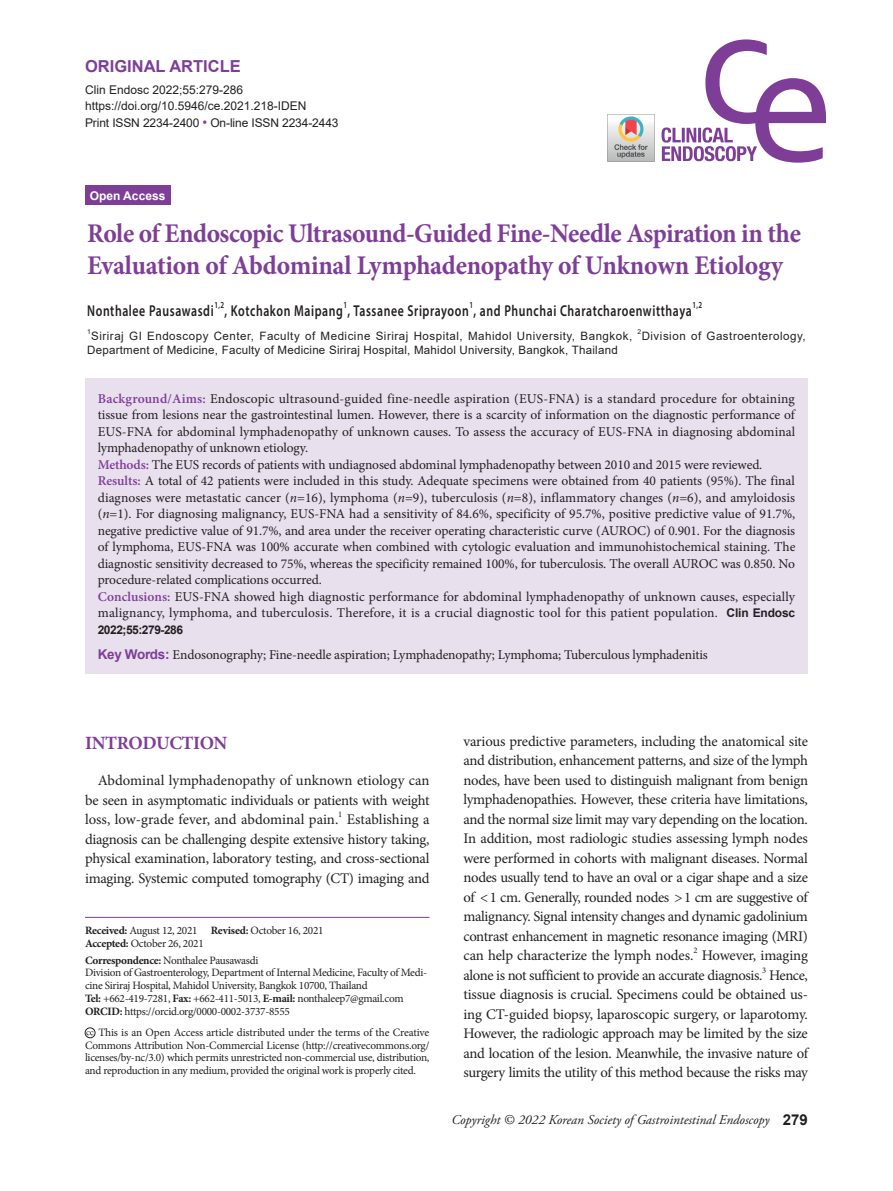
<style>
.page{position:relative;width:893px;height:1191px;background:#fff}
.page>*{position:absolute;margin:0;border:0;box-sizing:border-box;transform-origin:0 0}
.Main_Head{font:700 27px/32.4px "Minion Pro";letter-spacing:-.015em;color:#7e3e98;scale:.95 1}
.대제목{font:700 18.75px "Minion Pro";letter-spacing:-.02em;color:#7e3e98}
.ORIGINAL_ARTICLE{font:700 16.5px "Arial";color:#7e3e98}
.저자명{font:600 15.75px "Myriad Pro";letter-spacing:.05em;color:#231f20;scale:.75 1}
.본문{font:14.7px/19.5px "Minion Pro";letter-spacing:-.02em;color:#231f20;text-align:justify}
.소개_박스내용{font:13.5px/16.5px "Minion Pro";letter-spacing:-.005em;color:#231f20;text-align:justify}
.소개_박스내용_Key_words{font:13.5px "Minion Pro";letter-spacing:-.015em;color:#231f20}
.t1{font:italic 13.5px "Adobe Garamond Pro";color:#231f20}
.ORIGINAL_ARTICLE-내{font:12px "Arial";color:#231f20}
.소개_박스내용-2{font:700 12px "Arial";letter-spacing:-.04em;color:#231f20}
.Open_Access{font:700 12px "Arial";color:#fff}
.저자명_내용{font:11.55px "Arial";letter-spacing:.045em;color:#231f20}
.저자명_내용-2{font:11.55px "Arial";letter-spacing:.02em;color:#231f20}
.본문_밑_저자소개{font:11.25px/12.8px "Minion Pro";letter-spacing:-.025em;color:#231f20}
.본문_밑_저자소개2{font:11.25px/12.8px "Minion Pro";letter-spacing:-.03em;color:#231f20;text-align:justify}
.저자명-2{font:600 9.15px "Myriad Pro";color:#231f20;scale:.75 1}
.본문-2{font:8.55px "Minion Pro";color:#231f20}
.저자명_내용-3{font:6.75px "Arial";color:#231f20}
.s1{font-size:13.5px;color:#7e3e98}
.s2{font-weight:600;color:#7e3e98}
.s3{font-style:italic}
.s4{font-family:"Arial";font-weight:700;font-size:12px}
.s5{font-family:"Arial";font-weight:700;color:#7e3e98}
.s6{font-weight:700}
.s7{font-family:"Arial";font-weight:700;font-style:normal;font-size:15px}
</style>
<div class="page">
<svg style="left:661px;top:39px;width:165px;height:124px"></svg>
<div style="left:85px;top:186px;width:85px;height:19px;background:#7e3e98"></div>
<div style="left:85px;top:379px;width:723px;height:295px;background:#e9e0ee"></div>
<div style="left:85px;top:1027px;width:10px;height:10px;border:1px solid #231f20;border-radius:50%"></div>
<svg style="left:86px;top:1031px;width:8px;height:4px"></svg>
<hr style="left:85px;top:917px;width:344px;height:1px;background:#7e3e98">
<img style="left:608px;top:116px;width:46px;height:46px">
<p class="ORIGINAL_ARTICLE" style="left:85px;top:55px;width:157px">ORIGINAL ARTICLE</p>
<p class="ORIGINAL_ARTICLE-내" style="left:85px;top:82px;width:160px">Clin Endosc 2022;55:279-286</p>
<p class="ORIGINAL_ARTICLE-내" style="left:85px;top:98px;width:223px">https://doi.org/10.5946/ce.2021.218-IDEN</p>
<p class="ORIGINAL_ARTICLE-내" style="left:85px;top:114px;width:255px">Print ISSN 2234-2400 <span class="s1">•</span> On-line ISSN 2234-2443</p>
<p class="Open_Access" style="left:90px;top:187px;width:77px">Open Access</p>
<p class="Main_Head" style="left:87px;top:217px;width:753px">Role of Endoscopic Ultrasound-Guided Fine-Needle Aspiration in the<br>Evaluation of Abdominal Lymphadenopathy of Unknown Etiology</p>
<p class="저자명" style="left:87px;top:300px;width:170px">Nonthalee Pausawasdi</p>
<p class="저자명-2" style="left:214px;top:299px;width:14px">1,2</p>
<p class="저자명" style="left:224px;top:300px;width:625px">, Kotchakon Maipang , Tassanee Sriprayoon , and Phunchai Charatcharoenwitthaya</p>
<p class="저자명-2" style="left:344px;top:299px;width:6px">1</p>
<p class="저자명-2" style="left:469px;top:299px;width:6px">1</p>
<p class="저자명-2" style="left:692px;top:299px;width:14px">1,2</p>
<p class="저자명_내용-3" style="left:87px;top:327px;width:5px">1</p>
<p class="저자명_내용" style="left:91px;top:328px;width:543px">Siriraj GI Endoscopy Center, Faculty of Medicine Siriraj Hospital, Mahidol University, Bangkok,</p>
<p class="저자명_내용-3" style="left:638px;top:327px;width:5px">2</p>
<p class="저자명_내용" style="left:642px;top:328px;width:166px">Division of Gastroenterology,</p>
<p class="저자명_내용-2" style="left:87px;top:342px;width:532px">Department of Medicine, Faculty of Medicine Siriraj Hospital, Mahidol University, Bangkok, Thailand</p>
<p class="소개_박스내용" style="left:98px;top:390px;width:699px"><span class="s2">Background/Aims:</span> Endoscopic ultrasound-guided fine-needle aspiration (EUS-FNA) is a standard procedure for obtaining tissue from lesions near the gastrointestinal lumen. However, there is a scarcity of information on the diagnostic performance of EUS-FNA for abdominal lymphadenopathy of unknown causes. To assess the accuracy of EUS-FNA in diagnosing abdominal lymphadenopathy of unknown etiology.</p>
<p class="소개_박스내용" style="left:98px;top:456px;width:666px"><span class="s2">Methods:</span> The EUS records of patients with undiagnosed abdominal lymphadenopathy between 2010 and 2015 were reviewed.</p>
<p class="소개_박스내용" style="left:98px;top:473px;width:699px"><span class="s2">Results:</span> A total of 42 patients were included in this study. Adequate specimens were obtained from 40 patients (95%). The final diagnoses were metastatic cancer (<span class="s3">n</span>=16), lymphoma (<span class="s3">n</span>=9), tuberculosis (<span class="s3">n</span>=8), inflammatory changes (<span class="s3">n</span>=6), and amyloidosis (<span class="s3">n</span>=1). For diagnosing malignancy, EUS-FNA had a sensitivity of 84.6%, specificity of 95.7%, positive predictive value of 91.7%, negative predictive value of 91.7%, and area under the receiver operating characteristic curve (AUROC) of 0.901. For the diagnosis of lymphoma, EUS-FNA was 100% accurate when combined with cytologic evaluation and immunohistochemical staining. The diagnostic sensitivity decreased to 75%, whereas the specificity remained 100%, for tuberculosis. The overall AUROC was 0.850. No procedure-related complications occurred.</p>
<p class="소개_박스내용" style="left:98px;top:588px;width:699px"><span class="s2">Conclusions:</span> EUS-FNA showed high diagnostic performance for abdominal lymphadenopathy of unknown causes, especially malignancy, lymphoma, and tuberculosis. Therefore, it is a crucial diagnostic tool for this patient population. <span class="s4">Clin Endosc</span></p>
<p class="소개_박스내용-2" style="left:98px;top:621px;width:87px">2022;55:279-286</p>
<p class="소개_박스내용_Key_words" style="left:98px;top:645px;width:611px"><span class="s5">Key Words:</span> Endosonography; Fine-needle aspiration; Lymphadenopathy; Lymphoma; Tuberculous lymphadenitis</p>
<p class="대제목" style="left:85px;top:729px;width:144px">INTRODUCTION</p>
<p class="본문" style="left:85px;top:770px;width:346px;text-indent:13px">Abdominal lymphadenopathy of unknown etiology can be seen in asymptomatic individuals or patients with weight loss, low-grade fever, and abdominal pain.</p>
<p class="본문-2" style="left:338px;top:808px;width:6px">1</p>
<p class="본문" style="left:85px;top:809px;width:346px;text-indent:262px">Establishing a diagnosis can be challenging despite extensive history taking, physical examination, laboratory testing, and cross-sectional imaging. Systemic computed tomography (CT) imaging and</p>
<p class="본문_밑_저자소개" style="left:85px;top:924px;width:240px"><span class="s6">Received:</span> August 12, 2021 <span class="s6">Revised:</span> October 16, 2021<br><span class="s6">Accepted:</span> October 26, 2021</p>
<p class="본문_밑_저자소개" style="left:85px;top:953px;width:344px"><span class="s6">Correspondence:</span> Nonthalee Pausawasdi<br>Division of Gastroenterology, Department of Internal Medicine, Faculty of Medi&shy;cine Siriraj Hospital, Mahidol University, Bangkok 10700, Thailand<br><span class="s6">Tel:</span> +662-419-7281, <span class="s6">Fax:</span> +662-411-5013, <span class="s6">E-mail:</span> nonthaleep7@gmail.com <span class="s6">ORCID:</span> https://orcid.org/0000-0002-3737-8555</p>
<p class="본문_밑_저자소개2" style="left:85px;top:1026px;width:346px;text-indent:13px">This is an Open Access article distributed under the terms of the Creative Commons Attribution Non-Commercial License (http://creativecommons.org/ licenses/by-nc/3.0) which permits unrestricted non-commercial use, distribution, and reproduction in any medium, provided the original work is properly cited.</p>
<p class="본문" style="left:463px;top:731px;width:346px">various predictive parameters, including the anatomical site and distribution, enhancement patterns, and size of the lymph nodes, have been used to distinguish malignant from benign lymphadenopathies. However, these criteria have limitations, and the normal size limit may vary depending on the location.<br>In addition, most radiologic studies assessing lymph nodes were performed in cohorts with malignant diseases. Normal nodes usually tend to have an oval or a cigar shape and a size of &lt;1 cm. Generally, rounded nodes &gt;1 cm are suggestive of malignancy. Signal intensity changes and dynamic gadolinium contrast enhancement in magnetic resonance imaging (MRI) can help characterize the lymph nodes.</p>
<p class="본문-2" style="left:693px;top:944px;width:6px">2</p>
<p class="본문" style="left:463px;top:945px;width:346px;text-align:right">However, imaging<br>alone is not sufficient to provide an accurate diagnosis. Hence,</p>
<p class="본문-2" style="left:762px;top:964px;width:6px">3</p>
<p class="본문" style="left:463px;top:984px;width:346px">tissue diagnosis is crucial. Specimens could be obtained us&shy;ing CT-guided biopsy, laparoscopic surgery, or laparotomy.<br>However, the radiologic approach may be limited by the size and location of the lesion. Meanwhile, the invasive nature of surgery limits the utility of this method because the risks may</p>
<p class="t1" style="left:451px;top:1111px;width:358px">Copyright © 2022 Korean Society of Gastrointestinal Endoscopy <span class="s7">279</span></p>
</div>
